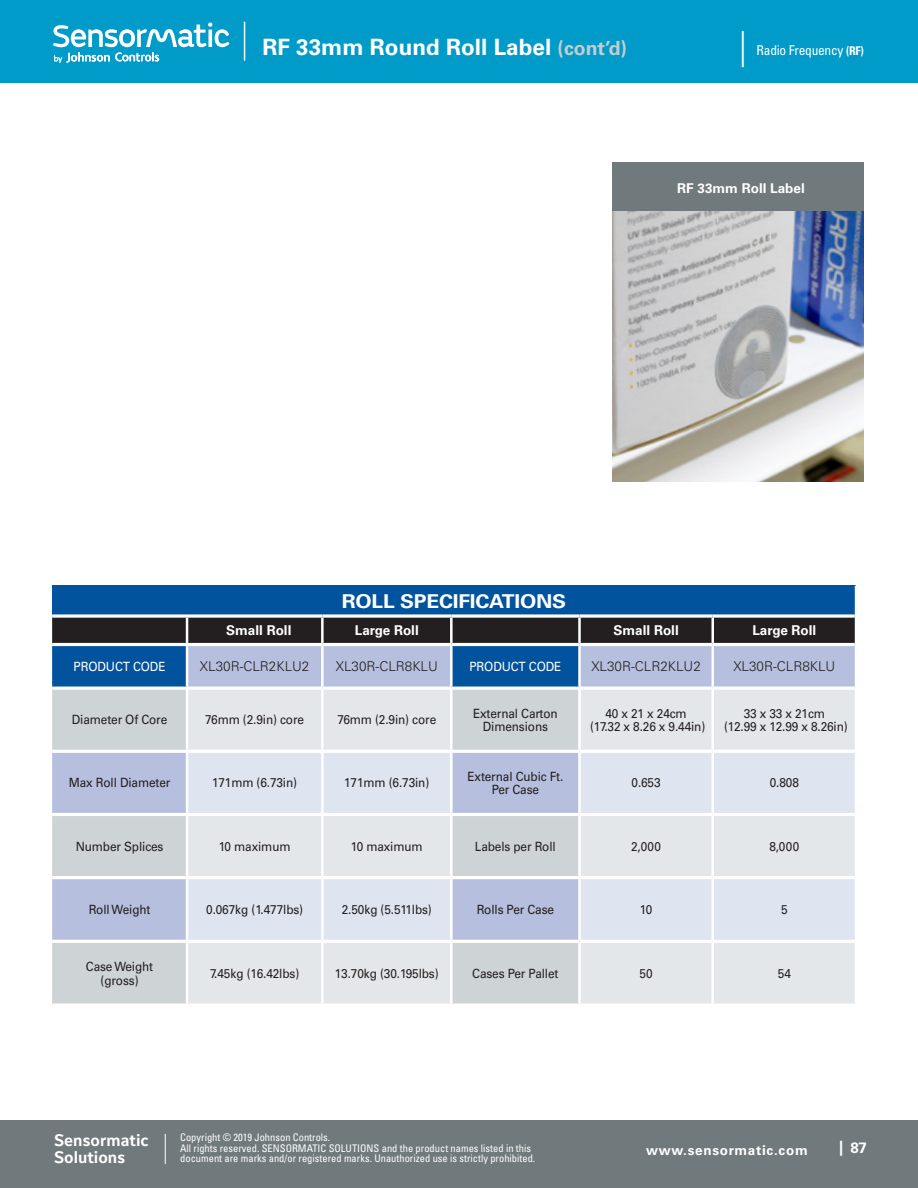
<style>
.page{position:relative;width:918px;height:1188px;background:#fff}
.page>*{position:absolute;margin:0;border:0;box-sizing:border-box;transform-origin:0 0}
.t1{font:100 ultra-condensed 49.5px "Univers LT Std";color:#fff}
.t2{font:700 22.5px "Univers LT Std";color:#fff}
.t3{font:700 19.05px "Univers LT Std";letter-spacing:-.01em;color:#fff;scale:1.1 1}
.t4{font:700 16.5px/16.5px "Maurea Jci Tf ML";color:#fff}
.t5{font:700 15px "Univers LT Std";color:#fff}
.t6{font:300 13.5px "Univers LT Std";color:#231f20}
.t7{font:700 13.5px "Univers LT Std";color:#fff}
.t8{font:700 13.5px "Univers LT Std";letter-spacing:.055em;color:#fff}
.t9{font:condensed 13.5px "Univers LT Std";letter-spacing:-.02em;color:#fff}
.t10{font:12.75px/13.5px "Univers LT Std";letter-spacing:-.01em;color:#231f20;text-align:center;scale:.93 1}
.t11{font:12.75px "Univers LT Std";letter-spacing:-.01em;color:#fff;scale:.93 1}
.t12{font:condensed 10.5px/10.5px "Univers LT Std";color:#fff}
.s1{font-size:19.5px;color:#c7cccf}
.s2{font-weight:700;font-size:12px}
.s3{font-weight:300;color:#231f20}
</style>
<div class="page">
<div style="left:0;top:1120px;width:918px;height:68px;background:#70797c"></div>
<hr style="left:165px;top:1134px;width:1px;height:30px;background:#fff">
<div style="left:0;top:0;width:918px;height:83px;background:#009bc8"></div>
<hr style="left:244px;top:22px;width:1px;height:39px;background:#fff">
<svg style="left:53px;top:23px;width:176px;height:40px"></svg>
<img style="left:612px;top:211px;width:252px;height:270px">
<div style="left:612px;top:163px;width:252px;height:48px;background:#70797c"></div>
<div style="left:52px;top:586px;width:804px;height:30px;background:#01539e"></div>
<div style="left:52px;top:618px;width:803px;height:25px;background:#231f20"></div>
<svg style="left:52px;top:646px;width:803px;height:41px;background:#7c9dc9"></svg>
<svg style="left:52px;top:690px;width:134px;height:314px;background:#c4cbd8"></svg>
<svg style="left:188px;top:690px;width:667px;height:314px;background:#e0e3e5"></svg>
<svg style="left:188px;top:753px;width:667px;height:187px;background:#dadfea"></svg>
<hr style="left:855px;top:586px;width:2px;height:30px;background:#fff">
<hr style="left:186px;top:618px;width:2px;height:25px;background:#fff">
<hr style="left:321px;top:618px;width:3px;height:25px;background:#fff">
<hr style="left:450px;top:618px;width:3px;height:25px;background:#fff">
<hr style="left:578px;top:618px;width:3px;height:25px;background:#fff">
<hr style="left:712px;top:618px;width:2px;height:25px;background:#fff">
<hr style="left:321px;top:690px;width:3px;height:60px;background:#fff">
<hr style="left:578px;top:690px;width:3px;height:60px;background:#fff">
<hr style="left:712px;top:690px;width:2px;height:60px;background:#fff">
<hr style="left:321px;top:753px;width:3px;height:60px;background:#fff">
<hr style="left:578px;top:753px;width:3px;height:60px;background:#fff">
<hr style="left:712px;top:753px;width:2px;height:60px;background:#fff">
<hr style="left:321px;top:816px;width:3px;height:60px;background:#fff">
<hr style="left:578px;top:816px;width:3px;height:60px;background:#fff">
<hr style="left:712px;top:816px;width:2px;height:60px;background:#fff">
<hr style="left:321px;top:943px;width:3px;height:61px;background:#fff">
<hr style="left:578px;top:943px;width:3px;height:61px;background:#fff">
<hr style="left:712px;top:943px;width:2px;height:61px;background:#fff">
<svg style="left:52px;top:614px;width:135px;height:4px"></svg>
<svg style="left:187px;top:614px;width:135px;height:4px"></svg>
<svg style="left:322px;top:614px;width:129px;height:4px"></svg>
<svg style="left:451px;top:614px;width:128px;height:4px"></svg>
<svg style="left:579px;top:614px;width:134px;height:4px"></svg>
<svg style="left:713px;top:614px;width:142px;height:4px"></svg>
<hr style="left:187px;top:750px;width:135px;height:3px;background:#fff">
<hr style="left:322px;top:750px;width:129px;height:3px;background:#fff">
<hr style="left:579px;top:750px;width:134px;height:3px;background:#fff">
<hr style="left:713px;top:750px;width:142px;height:3px;background:#fff">
<hr style="left:187px;top:813px;width:135px;height:3px;background:#fff">
<hr style="left:322px;top:813px;width:129px;height:3px;background:#fff">
<hr style="left:579px;top:813px;width:134px;height:3px;background:#fff">
<hr style="left:713px;top:813px;width:142px;height:3px;background:#fff">
<hr style="left:187px;top:876px;width:135px;height:3px;background:#fff">
<hr style="left:322px;top:876px;width:129px;height:3px;background:#fff">
<hr style="left:579px;top:876px;width:134px;height:3px;background:#fff">
<hr style="left:713px;top:876px;width:142px;height:3px;background:#fff">
<hr style="left:321px;top:879px;width:3px;height:61px;background:#fff">
<hr style="left:578px;top:879px;width:3px;height:61px;background:#fff">
<hr style="left:712px;top:879px;width:2px;height:61px;background:#fff">
<hr style="left:187px;top:940px;width:135px;height:3px;background:#fff">
<hr style="left:322px;top:940px;width:129px;height:3px;background:#fff">
<hr style="left:579px;top:940px;width:134px;height:3px;background:#fff">
<hr style="left:713px;top:940px;width:142px;height:3px;background:#fff">
<hr style="left:52px;top:750px;width:135px;height:3px;background:#fff">
<hr style="left:52px;top:813px;width:135px;height:3px;background:#fff">
<hr style="left:450px;top:816px;width:3px;height:60px;background:#fff">
<hr style="left:52px;top:876px;width:135px;height:3px;background:#fff">
<hr style="left:52px;top:940px;width:135px;height:3px;background:#fff">
<hr style="left:450px;top:879px;width:3px;height:61px;background:#fff">
<hr style="left:451px;top:876px;width:128px;height:3px;background:#fff">
<hr style="left:450px;top:943px;width:3px;height:61px;background:#fff">
<hr style="left:451px;top:940px;width:128px;height:3px;background:#fff">
<hr style="left:186px;top:646px;width:2px;height:41px;background:#fff">
<hr style="left:321px;top:646px;width:3px;height:41px;background:#fff">
<hr style="left:450px;top:646px;width:3px;height:41px;background:#fff">
<hr style="left:578px;top:646px;width:3px;height:41px;background:#fff">
<hr style="left:712px;top:646px;width:2px;height:41px;background:#fff">
<hr style="left:450px;top:690px;width:3px;height:60px;background:#fff">
<hr style="left:450px;top:753px;width:3px;height:60px;background:#fff">
<hr style="left:451px;top:750px;width:128px;height:3px;background:#fff">
<hr style="left:451px;top:813px;width:128px;height:3px;background:#fff">
<h2 class="t2" style="left:262px;top:34px;width:366px">RF 33mm Round Roll Label <span class="s1">(cont’d)</span></h2>
<h1 class="t1" style="left:738px;top:25px;width:12px">|</h1>
<p class="t9" style="left:757px;top:42px;width:109px">Radio Frequency <span class="s2">(RF)</span></p>
<p class="t7" style="left:677px;top:180px;width:129px">RF 33mm Roll Label</p>
<h3 class="t3" style="left:342px;top:590px;width:205px">ROLL SPECIFICATIONS</h3>
<p class="t7" style="left:218px;top:623px;width:75px"><span class="s3">X</span>Small Roll</p>
<p class="t7" style="left:355px;top:623px;width:65px">Large Roll</p>
<p class="t7" style="left:613px;top:623px;width:67px">Small Roll</p>
<p class="t7" style="left:752px;top:623px;width:65px">Large Roll</p>
<p class="t11" style="left:74px;top:659px;width:100px">PRODUCT CODE</p>
<p class="t6" style="left:200px;top:658px;width:111px">XL30R-CLR2KLU2</p>
<p class="t6" style="left:336px;top:658px;width:104px">XL30R-CLR8KLU</p>
<p class="t11" style="left:469px;top:659px;width:100px">PRODUCT CODE</p>
<p class="t6" style="left:591px;top:658px;width:111px">XL30R-CLR2KLU2</p>
<p class="t6" style="left:733px;top:658px;width:104px">XL30R-CLR8KLU</p>
<p class="t10" style="left:72px;top:713px;width:104px">Diameter Of Core</p>
<p class="t10" style="left:205px;top:713px;width:108px">76mm (2.9in) core</p>
<p class="t10" style="left:337px;top:713px;width:108px">76mm (2.9in) core</p>
<p class="t10" style="left:473px;top:706px;width:93px">External Carton<br>Dimensions</p>
<p class="t10" style="left:590px;top:706px;width:125px">40 x 21 x 24cm<br>(17.32 x 8.26 x 9.44in)</p>
<p class="t10" style="left:724px;top:706px;width:135px">33 x 33 x 21cm<br>(12.99 x 12.99 x 8.26in)</p>
<p class="t10" style="left:69px;top:776px;width:111px">Max Roll Diameter</p>
<p class="t10" style="left:212px;top:776px;width:93px">171mm (6.73in)</p>
<p class="t10" style="left:344px;top:776px;width:93px">171mm (6.73in)</p>
<p class="t10" style="left:467px;top:770px;width:105px">External Cubic Ft.<br>Per Case</p>
<p class="t10" style="left:632px;top:776px;width:33px">0.653</p>
<p class="t10" style="left:770px;top:776px;width:33px">0.808</p>
<p class="t10" style="left:76px;top:839px;width:96px">Number Splices</p>
<p class="t10" style="left:219px;top:839px;width:79px">10 maximum</p>
<p class="t10" style="left:351px;top:839px;width:79px">10 maximum</p>
<p class="t10" style="left:475px;top:839px;width:89px">Labels per Roll</p>
<p class="t10" style="left:631px;top:839px;width:34px">2,000</p>
<p class="t10" style="left:769px;top:839px;width:34px">8,000</p>
<p class="t10" style="left:89px;top:903px;width:68px">Roll Weight</p>
<p class="t10" style="left:206px;top:903px;width:106px">0.067kg (1.477lbs)</p>
<p class="t10" style="left:342px;top:903px;width:98px">2.50kg (5.511lbs)</p>
<p class="t10" style="left:477px;top:903px;width:85px">Rolls Per Case</p>
<p class="t10" style="left:640px;top:903px;width:15px">10</p>
<p class="t10" style="left:781px;top:903px;width:9px">5</p>
<p class="t10" style="left:86px;top:960px;width:74px">Case Weight (gross)</p>
<p class="t10" style="left:210px;top:967px;width:97px">7.45kg (16.42lbs)</p>
<p class="t10" style="left:335px;top:967px;width:113px">13.70kg (30.195lbs)</p>
<p class="t10" style="left:472px;top:967px;width:94px">Cases Per Pallet</p>
<p class="t10" style="left:640px;top:967px;width:16px">50</p>
<p class="t10" style="left:778px;top:967px;width:16px">54</p>
<p class="t4" style="left:54px;top:1132px;width:96px">Sensormatic<br>Solutions</p>
<p class="t12" style="left:180px;top:1132px;width:357px">Copyright © 2019 Johnson Controls.<br>All rights reserved. SENSORMATIC SOLUTIONS and the product names listed in this document are marks and/or registered marks. Unauthorized use is strictly prohibited.</p>
<p class="t8" style="left:646px;top:1142px;width:163px">www.sensormatic.com</p>
<p class="t5" style="left:839px;top:1139px;width:29px">| 87</p>
</div>
